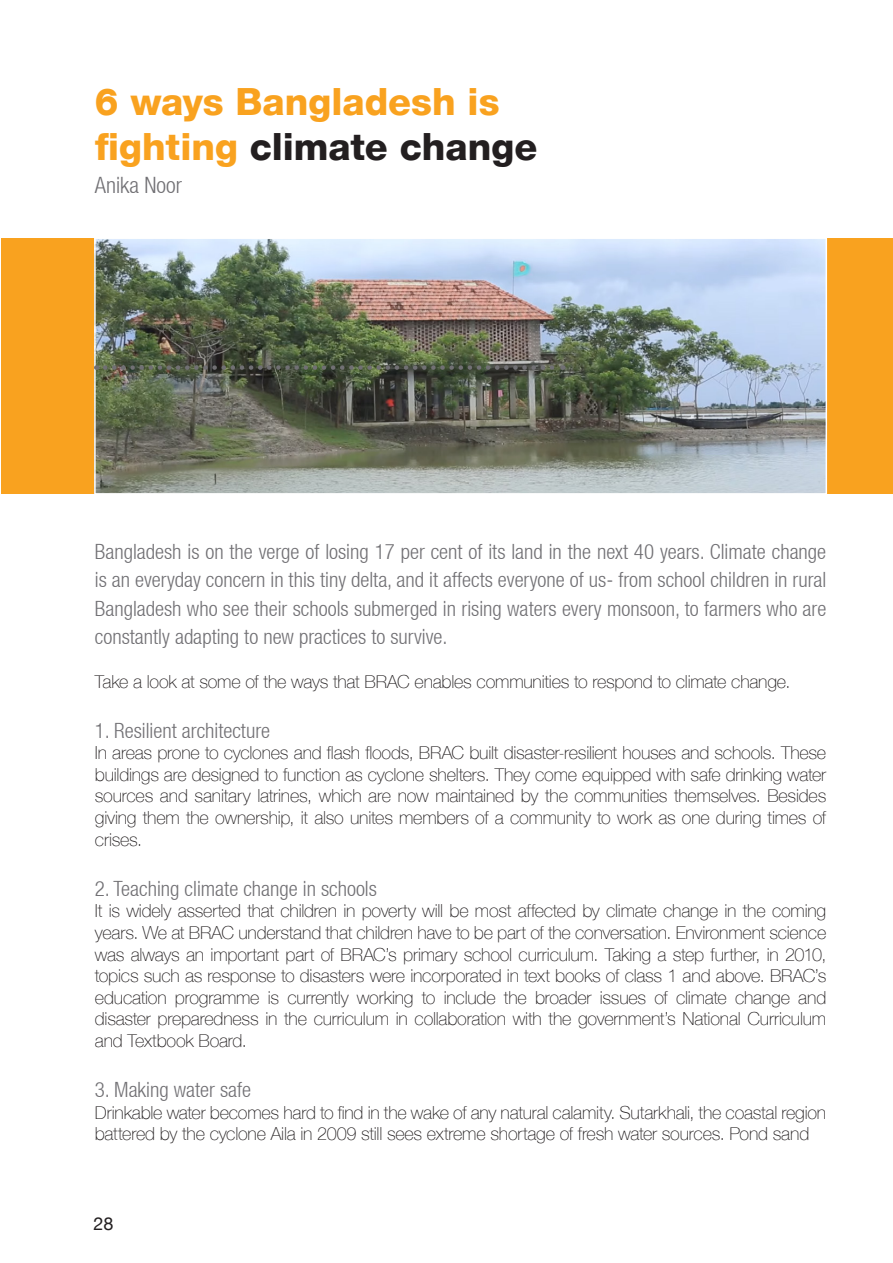
<style>
.page{position:relative;width:893px;height:1263px;background:#fff}
.page>*{position:absolute;margin:0;border:0;box-sizing:border-box;transform-origin:0 0}
.t1{font:800 37.5px "Helvetica Neue LT";color:#231f20}
.t2{font:800 37.5px "Helvetica Neue LT";color:#f9a21f}
.t3{font:300 condensed 22.5px "Helvetica Neue LT";color:#717074}
.t4{font:300 condensed 21px/28.5px "Helvetica Neue LT";color:#717074;text-align:justify}
.t5{font:100 18px/21.6px "Helvetica Neue LT";letter-spacing:-.01em;color:#231f20;text-align:justify}
.t6{font:18px "Helvetica Neue LT";color:#231f20}
.s1{color:#f9a21f}
</style>
<div class="page">
<div style="left:1px;top:238px;width:892px;height:256px;background:#f9a21f"></div>
<img style="left:97px;top:240px;width:727px;height:252px">
<div style="left:94px;top:237px;width:733px;height:258px;border:2px solid #fff"></div>
<svg style="left:105px;top:365px;width:458px;height:5px;background:#555b4f"></svg>
<p class="t2" style="left:95px;top:80px;width:406px">6 ways Bangladesh is</p>
<p class="t1" style="left:95px;top:125px;width:444px"><span class="s1">fighting</span> climate change</p>
<p class="t3" style="left:95px;top:172px;width:89px">Anika Noor</p>
<p class="t4" style="left:95px;top:537px;width:733px">Bangladesh is on the verge of losing 17 per cent of its land in the next 40 years. Climate change is an everyday concern in this tiny delta, and it affects everyone of us- from school children in rural Bangladesh who see their schools submerged in rising waters every monsoon, to farmers who are constantly adapting to new practices to survive.</p>
<p class="t5" style="left:95px;top:670px;width:697px">Take a look at some of the ways that BRAC enables communities to respond to climate change.</p>
<p class="t4" style="left:95px;top:716px;width:177px">1. Resilient architecture</p>
<p class="t5" style="left:95px;top:742px;width:733px">In areas prone to cyclones and flash floods, BRAC built disaster-resilient houses and schools. These buildings are designed to function as cyclone shelters. They come equipped with safe drinking water sources and sanitary latrines, which are now maintained by the communities themselves. Besides giving them the ownership, it also unites members of a community to work as one during times of crises.</p>
<p class="t4" style="left:95px;top:874px;width:284px">2. Teaching climate change in schools</p>
<p class="t5" style="left:95px;top:900px;width:733px">It is widely asserted that children in poverty will be most affected by climate change in the coming years. We at BRAC understand that children have to be part of the conversation. Environment science was always an important part of BRAC’s primary school curriculum. Taking a step further, in 2010, topics such as response to disasters were incorporated in text books of class 1 and above. BRAC’s education programme is currently working to include the broader issues of climate change and disaster preparedness in the curriculum in collaboration with the government’s National Curriculum and Textbook Board.</p>
<p class="t4" style="left:95px;top:1075px;width:158px">3. Making water safe</p>
<p class="t5" style="left:95px;top:1101px;width:733px">Drinkable water becomes hard to find in the wake of any natural calamity. Sutarkhali, the coastal region battered by the cyclone Aila in 2009 still sees extreme shortage of fresh water sources. Pond sand</p>
<p class="t6" style="left:94px;top:1212px;width:22px">28</p>
</div>
